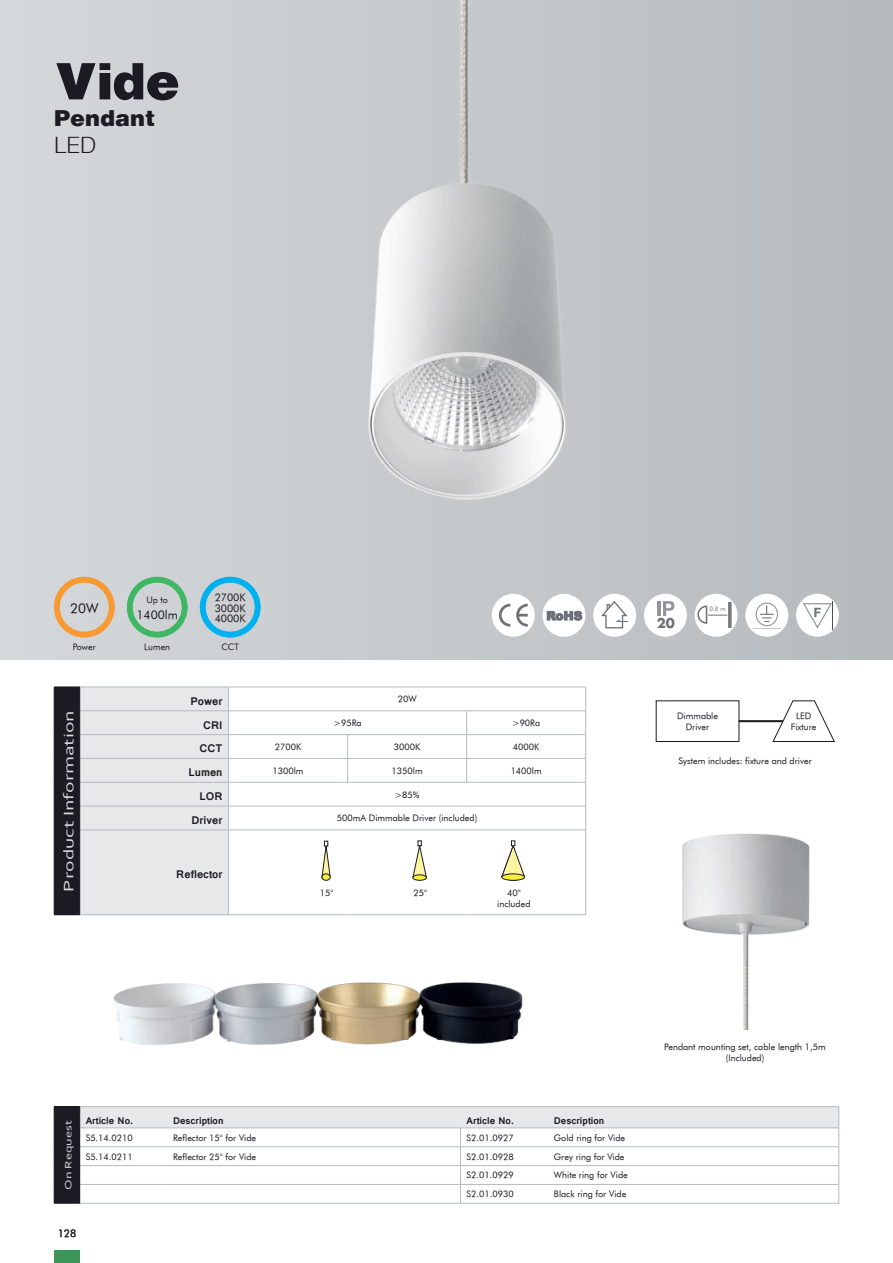
<style>
.page{position:relative;width:893px;height:1263px;background:#fff}
.page>*{position:absolute;margin:0;border:0;box-sizing:border-box;transform-origin:0 0}
.t1{font:55.5px "Helvetica Black cyr Bold";color:#1c1a22}
.t2{font:900 22.5px "Helvetica";color:#1c1a22}
.t3{font:300 22.5px "Helvetica";color:#1c1a22}
.t4{font:14.4px "Corbel";color:#d6d9da;scale:1.5 1}
.t5{font:13.5px "Futura Book BT";color:#1c1a22}
.t6{font:13.2px "Futura Koyu";color:#6d7278}
.t7{font:700 12px "Vrinda";color:#1c1a22}
.t8{font:12px "Futura Book BT";color:#1c1a22}
.t9{font:700 10.5px "Vrinda";color:#1c1a22}
.t10{font:10.5px/10.5px "Futura Book BT";color:#1c1a22;text-align:justify}
.t11{font:9.6px "Corbel";color:#d6d9da;scale:1.5 1}
.t12{font:9px/10.8px "Futura Book BT";color:#1c1a22;text-align:center}
.t13{font:6.15px "Futura Book BT";color:#6d7278}
</style>
<div class="page">
<div style="left:54px;top:1250px;width:26px;height:13px;background:#3d9559"></div>
<div style="left:0;top:0;width:893px;height:659px;background:linear-gradient(to right,#d5d8da,#b6babd)"></div>
<div style="left:593px;top:594px;width:43px;height:43px;background:#fff;border-radius:50%"></div>
<svg style="left:599px;top:599px;width:32px;height:32px"></svg>
<div style="left:542px;top:594px;width:43px;height:43px;background:#fff;border-radius:50%"></div>
<svg style="left:544px;top:603px;width:39px;height:24px"></svg>
<div style="left:492px;top:594px;width:43px;height:43px;background:#fff;border-radius:50%"></div>
<svg style="left:498px;top:603px;width:30px;height:24px"></svg>
<div style="left:644px;top:594px;width:43px;height:43px;background:#fff;border-radius:50%"></div>
<svg style="left:657px;top:601px;width:18px;height:15px"></svg>
<div style="left:745px;top:594px;width:43px;height:43px;background:#fff;border-radius:50%"></div>
<svg style="left:755px;top:602px;width:23px;height:25px"></svg>
<div style="left:796px;top:594px;width:43px;height:43px;background:#fff;border-radius:50%"></div>
<svg style="left:803px;top:603px;width:29px;height:26px"></svg>
<div style="left:695px;top:594px;width:43px;height:43px;background:#fff;border-radius:50%"></div>
<svg style="left:697px;top:602px;width:35px;height:28px"></svg>
<img style="left:682px;top:833px;width:128px;height:197px">
<hr style="left:229px;top:758px;width:119px;height:1px;background:#b6babd">
<hr style="left:348px;top:758px;width:119px;height:1px;background:#b6babd">
<hr style="left:467px;top:758px;width:119px;height:1px;background:#b6babd">
<svg style="left:347px;top:735px;width:1px;height:47px"></svg>
<hr style="left:585px;top:830px;width:1px;height:84px;background:#b6babd">
<hr style="left:229px;top:914px;width:119px;height:1px;background:#b6babd">
<hr style="left:348px;top:914px;width:119px;height:1px;background:#b6babd">
<hr style="left:467px;top:914px;width:119px;height:1px;background:#b6babd">
<hr style="left:229px;top:687px;width:119px;height:1px;background:#b6babd">
<hr style="left:348px;top:687px;width:119px;height:1px;background:#b6babd">
<hr style="left:467px;top:687px;width:119px;height:1px;background:#b6babd">
<hr style="left:467px;top:710px;width:119px;height:1px;background:#b6babd">
<svg style="left:585px;top:687px;width:1px;height:143px"></svg>
<hr style="left:467px;top:734px;width:119px;height:1px;background:#b6babd">
<hr style="left:229px;top:782px;width:119px;height:1px;background:#b6babd">
<hr style="left:348px;top:782px;width:119px;height:1px;background:#b6babd">
<hr style="left:467px;top:782px;width:119px;height:1px;background:#b6babd">
<hr style="left:229px;top:806px;width:119px;height:1px;background:#b6babd">
<hr style="left:348px;top:806px;width:119px;height:1px;background:#b6babd">
<hr style="left:467px;top:806px;width:119px;height:1px;background:#b6babd">
<hr style="left:229px;top:830px;width:119px;height:1px;background:#b6babd">
<hr style="left:348px;top:830px;width:119px;height:1px;background:#b6babd">
<hr style="left:467px;top:830px;width:119px;height:1px;background:#b6babd">
<hr style="left:229px;top:710px;width:119px;height:1px;background:#b6babd">
<hr style="left:348px;top:710px;width:119px;height:1px;background:#b6babd">
<svg style="left:466px;top:711px;width:1px;height:71px"></svg>
<hr style="left:229px;top:734px;width:119px;height:1px;background:#b6babd">
<hr style="left:348px;top:734px;width:119px;height:1px;background:#b6babd">
<svg style="left:54px;top:687px;width:175px;height:228px;background:#c7c7ca"></svg>
<div style="left:656px;top:700px;width:83px;height:42px;border:1px solid #1c1a22"></div>
<svg style="left:739px;top:700px;width:96px;height:42px"></svg>
<svg style="left:54px;top:577px;width:61px;height:60px;background:#dcc4a9"></svg>
<svg style="left:200px;top:577px;width:60px;height:60px;background:#93c7da"></svg>
<svg style="left:127px;top:577px;width:61px;height:60px;background:#a6cab5"></svg>
<img style="left:113px;top:982px;width:410px;height:63px">
<div style="left:338px;top:0;width:259px;height:157px;background:#c5c9cc"></div>
<img style="left:338px;top:157px;width:259px;height:356px">
<svg style="left:501px;top:840px;width:24px;height:41px"></svg>
<svg style="left:321px;top:840px;width:10px;height:41px"></svg>
<svg style="left:412px;top:840px;width:15px;height:41px"></svg>
<div style="left:413px;top:875px;width:13px;height:5px;background:#f8ef3c;border-radius:50%"></div>
<div style="left:413px;top:875px;width:14px;height:5px;border:1px solid #1c1a22;border-radius:50%"></div>
<svg style="left:54px;top:1106px;width:785px;height:98px"></svg>
<h1 class="t1" style="left:54px;top:54px;width:128px">Vide</h1>
<h2 class="t2" style="left:54px;top:105px;width:103px">Pendant</h2>
<h2 class="t3" style="left:54px;top:131px;width:44px">LED</h2>
<h3 class="t5" style="left:70px;top:600px;width:30px">20W</h3>
<p class="t12" style="left:73px;top:641px;width:25px">Power</p>
<h3 class="t4" style="left:60px;top:891px;width:122px;rotate:-90deg">Product Information</h3>
<p class="t12" style="left:146px;top:594px;width:23px">Up to</p>
<h3 class="t8" style="left:137px;top:607px;width:43px">1400lm</h3>
<p class="t12" style="left:144px;top:641px;width:28px">Lumen</p>
<p class="t10" style="left:215px;top:592px;width:32px">2700K 3000K 4000K</p>
<p class="t12" style="left:221px;top:641px;width:19px">CCT</p>
<h3 class="t7" style="left:190px;top:693px;width:34px">Power</h3>
<p class="t12" style="left:398px;top:694px;width:20px">20W</p>
<h3 class="t7" style="left:203px;top:717px;width:21px">CRI</h3>
<p class="t12" style="left:334px;top:717px;width:30px">&gt;95Ra</p>
<p class="t12" style="left:512px;top:717px;width:30px">&gt;90Ra</p>
<h3 class="t7" style="left:200px;top:741px;width:24px">CCT</h3>
<p class="t12" style="left:275px;top:741px;width:28px">2700K</p>
<p class="t12" style="left:394px;top:741px;width:28px">3000K</p>
<p class="t12" style="left:513px;top:741px;width:28px">4000K</p>
<h3 class="t7" style="left:188px;top:764px;width:36px">Lumen</h3>
<p class="t12" style="left:273px;top:765px;width:33px">1300lm</p>
<p class="t12" style="left:392px;top:765px;width:33px">1350lm</p>
<p class="t12" style="left:511px;top:765px;width:33px">1400lm</p>
<h3 class="t7" style="left:199px;top:788px;width:25px">LOR</h3>
<p class="t12" style="left:395px;top:789px;width:26px">&gt;85%</p>
<h3 class="t7" style="left:192px;top:812px;width:33px">Driver</h3>
<p class="t12" style="left:337px;top:813px;width:142px">500mA Dimmable Driver (included)</p>
<h3 class="t7" style="left:176px;top:866px;width:48px">Reflector</h3>
<p class="t12" style="left:320px;top:887px;width:15px">15°</p>
<p class="t12" style="left:413px;top:887px;width:15px">25°</p>
<p class="t12" style="left:497px;top:887px;width:35px">40° included</p>
<h3 class="t6" style="left:657px;top:614px;width:20px">20</h3>
<p class="t13" style="left:709px;top:605px;width:18px">0.8 m</p>
<p class="t13" style="left:709px;top:606px;width:18px">0.8 m</p>
<p class="t12" style="left:677px;top:710px;width:43px">Dimmable<br>Driver</p>
<p class="t12" style="left:791px;top:710px;width:27px">LED<br>Fixture</p>
<p class="t12" style="left:678px;top:756px;width:135px">System includes: fixture and driver</p>
<p class="t11" style="left:62px;top:1190px;width:48px;rotate:-90deg">On Request</p>
<p class="t9" style="left:86px;top:1113px;width:49px">Article No.</p>
<p class="t9" style="left:173px;top:1113px;width:52px">Description</p>
<p class="t9" style="left:467px;top:1113px;width:49px">Article No.</p>
<p class="t9" style="left:554px;top:1113px;width:52px">Description</p>
<p class="t12" style="left:86px;top:1132px;width:49px">S5.14.0210</p>
<p class="t12" style="left:173px;top:1132px;width:85px">Reflector 15° for Vide</p>
<p class="t12" style="left:466px;top:1132px;width:49px">S2.01.0927</p>
<p class="t12" style="left:554px;top:1132px;width:73px">Gold ring for Vide</p>
<p class="t12" style="left:86px;top:1151px;width:49px">S5.14.0211</p>
<p class="t12" style="left:173px;top:1151px;width:85px">Reflector 25° for Vide</p>
<p class="t12" style="left:466px;top:1151px;width:49px">S2.01.0928</p>
<p class="t12" style="left:554px;top:1151px;width:72px">Grey ring for Vide</p>
<p class="t12" style="left:466px;top:1170px;width:49px">S2.01.0929</p>
<p class="t12" style="left:554px;top:1170px;width:75px">White ring for Vide</p>
<p class="t12" style="left:466px;top:1188px;width:49px">S2.01.0930</p>
<p class="t12" style="left:554px;top:1188px;width:74px">Black ring for Vide</p>
<p class="t10" style="left:58px;top:1228px;width:20px">128</p>
<p class="t12" style="left:664px;top:1041px;width:163px">Pendant mounting set, cable length 1,5m (Included)</p>
</div>
